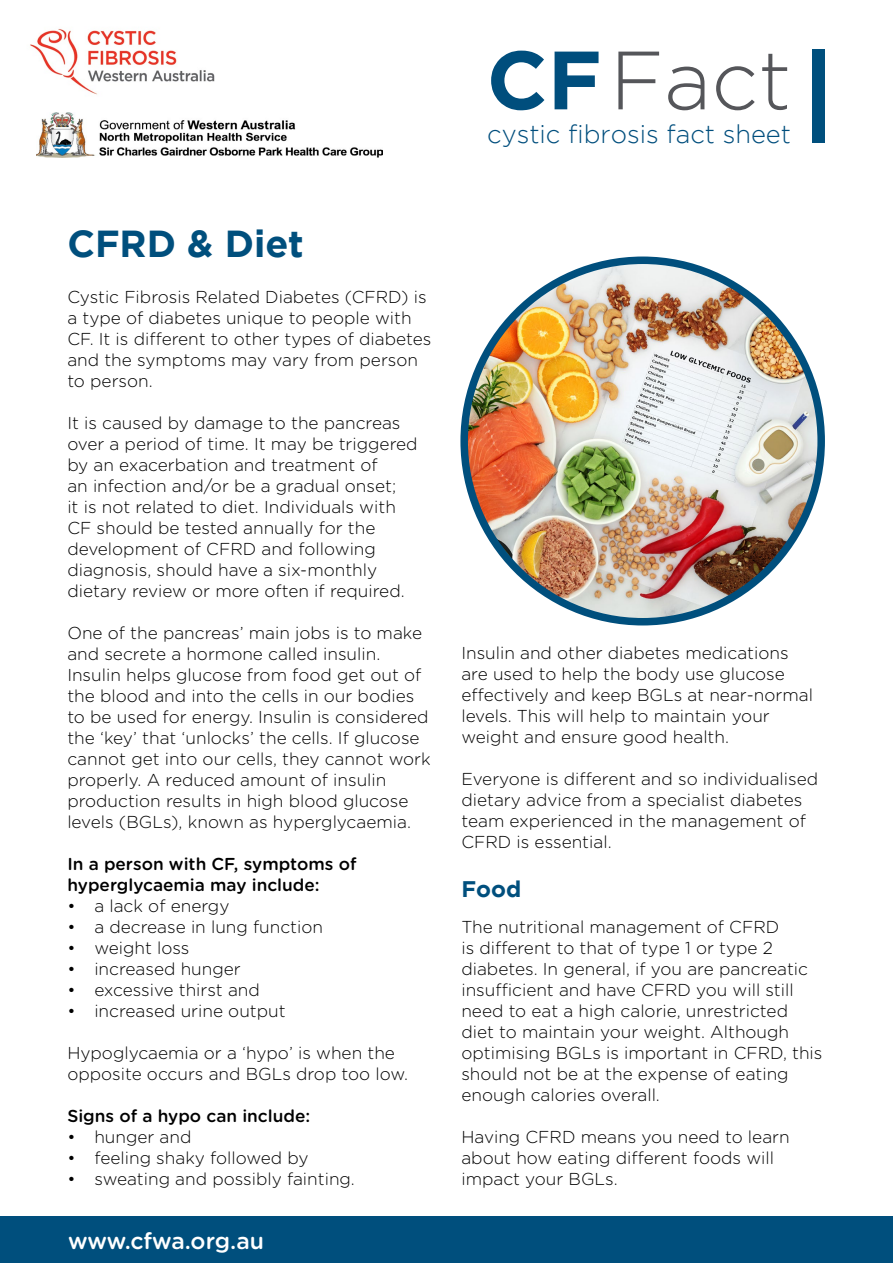
<style>
.page{position:relative;width:893px;height:1263px;background:#fff}
.page>*{position:absolute;margin:0;border:0;box-sizing:border-box;transform-origin:0 0}
.t1{font:300 82.5px "Gotham";color:#55565a}
.t2{font:700 37.5px "Gotham";color:#004f7d}
.t3{font:300 25.5px "Gotham";color:#004e7d}
.t4{font:500 22.95px "Gotham Rounded";letter-spacing:-.005em;color:#fff}
.t5{font:700 22.5px "Gotham";color:#004f7d}
.t6{font:300 17.25px/21px "Gotham Rounded";color:#000}
.t7{font:500 17.25px/21px "Gotham Rounded";color:#000}
.s1{font-weight:700;color:#004e7d}
</style>
<div class="page">
<div style="left:812px;top:49px;width:13px;height:94px;background:#004f7d"></div>
<img style="left:464px;top:265px;width:357px;height:354px">
<div style="left:460px;top:256px;width:365px;height:369px;border:8px solid #004f7d;border-radius:50%"></div>
<div style="left:0;top:1216px;width:893px;height:47px;background:#004f7d"></div>
<img style="left:30px;top:29px;width:185px;height:66px">
<img style="left:37px;top:113px;width:346px;height:45px">
<h1 class="t1" style="left:487px;top:35px;width:306px"><span class="s1">CF</span> Fact</h1>
<h3 class="t3" style="left:487px;top:120px;width:305px">cystic fibrosis fact sheet</h3>
<h2 class="t2" style="left:67px;top:222px;width:238px">CFRD &amp; Diet</h2>
<p class="t6" style="left:67px;top:285px;width:366px">Cystic Fibrosis Related Diabetes (CFRD) is a type of diabetes unique to people with CF. It is different to other types of diabetes and the symptoms may vary from person to person.</p>
<p class="t6" style="left:67px;top:411px;width:352px">It is caused by damage to the pancreas over a period of time. It may be triggered by an exacerbation and treatment of<br>an infection and/or be a gradual onset;<br>it is not related to diet. Individuals with CF should be tested annually for the development of CFRD and following diagnosis, should have a six-monthly dietary review or more often if required.</p>
<p class="t6" style="left:67px;top:621px;width:365px">One of the pancreas’ main jobs is to make and secrete a hormone called insulin.<br>Insulin helps glucose from food get out of the blood and into the cells in our bodies to be used for energy. Insulin is considered the ‘key’ that ‘unlocks’ the cells. If glucose cannot get into our cells, they cannot work properly. A reduced amount of insulin production results in high blood glucose levels (BGLs), known as hyperglycaemia.</p>
<p class="t7" style="left:67px;top:852px;width:291px">In a person with CF, symptoms of hyperglycaemia may include:</p>
<p class="t6" style="left:67px;top:894px;width:164px">• a lack of energy</p>
<p class="t6" style="left:67px;top:915px;width:257px">• a decrease in lung function</p>
<p class="t6" style="left:67px;top:936px;width:124px">• weight loss</p>
<p class="t6" style="left:67px;top:957px;width:175px">• increased hunger</p>
<p class="t6" style="left:67px;top:978px;width:194px">• excessive thirst and</p>
<p class="t6" style="left:67px;top:999px;width:220px">• increased urine output</p>
<p class="t6" style="left:67px;top:1041px;width:342px">Hypoglycaemia or a ‘hypo’ is when the opposite occurs and BGLs drop too low.</p>
<p class="t7" style="left:67px;top:1104px;width:244px">Signs of a hypo can include:</p>
<p class="t6" style="left:67px;top:1125px;width:126px">• hunger and</p>
<p class="t6" style="left:67px;top:1146px;width:243px">• feeling shaky followed by</p>
<p class="t6" style="left:67px;top:1167px;width:289px">• sweating and possibly fainting.</p>
<h3 class="t4" style="left:68px;top:1224px;width:198px">www.cfwa.org.au</h3>
<p class="t6" style="left:461px;top:642px;width:353px">Insulin and other diabetes medications are used to help the body use glucose effectively and keep BGLs at near-normal levels. This will help to maintain your weight and ensure good health.</p>
<p class="t6" style="left:461px;top:768px;width:358px">Everyone is different and so individualised dietary advice from a specialist diabetes team experienced in the management of CFRD is essential.</p>
<h3 class="t5" style="left:461px;top:876px;width:61px">Food</h3>
<p class="t6" style="left:461px;top:915px;width:363px">The nutritional management of CFRD<br>is different to that of type 1 or type 2 diabetes. In general, if you are pancreatic insufficient and have CFRD you will still need to eat a high calorie, unrestricted diet to maintain your weight. Although optimising BGLs is important in CFRD, this should not be at the expense of eating enough calories overall.</p>
<p class="t6" style="left:461px;top:1125px;width:330px">Having CFRD means you need to learn about how eating different foods will impact your BGLs.</p>
</div>
